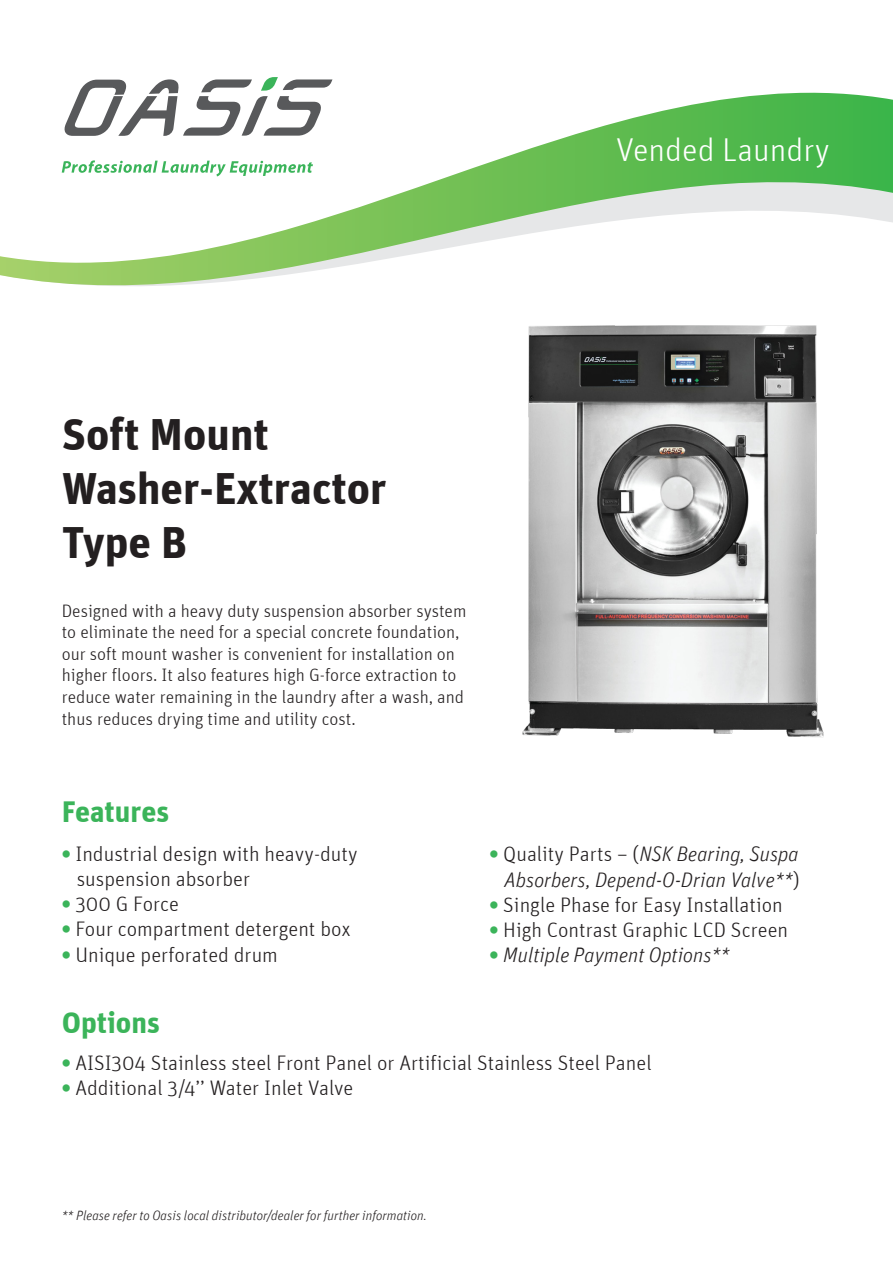
<style>
.page{position:relative;width:893px;height:1263px;background:#fff}
.page>*{position:absolute;margin:0;border:0;box-sizing:border-box;transform-origin:0 0}
.t1{font:700 45px/54px "Unit";color:#231f20}
.t2{font:300 33px "Unit";color:#fff}
.t3{font:700 30px "Unit";color:#3bb45a}
.t4{font:300 21px/25.2px "Unit";color:#231f20}
.t5{font:italic 300 21px/25.2px "Unit";color:#231f20;text-align:right}
.t6{font:300 18px/21.6px "Unit";color:#231f20}
.t7{font:italic 300 13.5px "Unit";color:#231f20}
.s1{font-weight:900;color:#3bb45a}
.s2{font-weight:900;font-style:normal;color:#3bb45a}
.s3{font-style:normal}
</style>
<div class="page">
<svg style="left:0;top:79px;width:893px;height:207px"></svg>
<img style="left:508px;top:259px;width:322px;height:479px">
<svg style="left:64px;top:77px;width:268px;height:59px"></svg>
<svg style="left:62px;top:160px;width:251px;height:16px"></svg>
<h2 class="t2" style="left:616px;top:130px;width:215px">Vended Laundry</h2>
<h1 class="t1" style="left:62px;top:406px;width:326px">Soft Mount<br>Washer-Extractor<br>Type B</h1>
<p class="t6" style="left:62px;top:599px;width:406px">Designed with a heavy duty suspension absorber system to eliminate the need for a special concrete foundation, our soft mount washer is convenient for installation on higher floors. It also features high G-force extraction to reduce water remaining in the laundry after a wash, and thus reduces drying time and utility cost.</p>
<h3 class="t3" style="left:62px;top:793px;width:109px">Features</h3>
<p class="t4" style="left:77px;top:841px;width:282px;text-indent:-15px"><span class="s1">•</span> Industrial design with heavy-duty suspension absorber</p>
<p class="t4" style="left:62px;top:891px;width:119px"><span class="s1">•</span> 300 G Force</p>
<p class="t4" style="left:62px;top:916px;width:290px"><span class="s1">•</span> Four compartment detergent box</p>
<p class="t4" style="left:62px;top:941px;width:218px"><span class="s1">•</span> Unique perforated drum</p>
<h3 class="t3" style="left:62px;top:1004px;width:100px">Options</h3>
<p class="t5" style="left:489px;top:841px;width:312px"><span class="s2">•</span> <span class="s3">Quality Parts – (</span>NSK Bearing, Suspa<br>Absorbers, Depend-O-Drian Valve**<span class="s3">)</span></p>
<p class="t4" style="left:489px;top:892px;width:295px"><span class="s1">•</span> Single Phase for Easy Installation</p>
<p class="t4" style="left:489px;top:917px;width:300px"><span class="s1">•</span> High Contrast Graphic LCD Screen</p>
<p class="t5" style="left:489px;top:942px;width:242px"><span class="s2">•</span> Multiple Payment Options**</p>
<p class="t4" style="left:62px;top:1050px;width:591px"><span class="s1">•</span> AISI304 Stainless steel Front Panel or Artificial Stainless Steel Panel</p>
<p class="t4" style="left:62px;top:1075px;width:293px"><span class="s1">•</span> Additional 3/4’’ Water Inlet Valve</p>
<p class="t7" style="left:62px;top:1208px;width:367px">** Please refer to Oasis local distributor/dealer for further information.</p>
</div>
